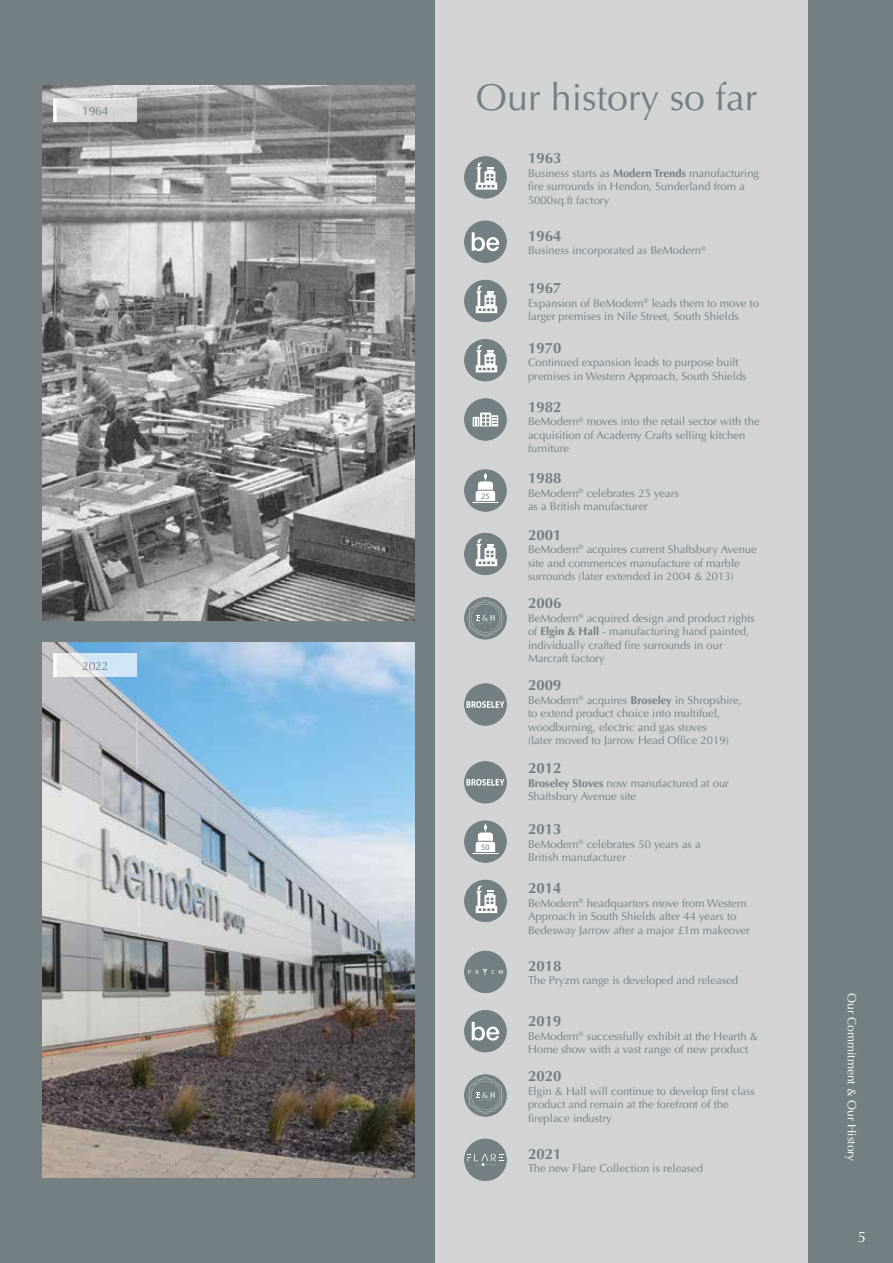
<style>
.page{position:relative;width:893px;height:1263px;background:#737f83}
.page>*{position:absolute;margin:0;border:0;box-sizing:border-box;transform-origin:0 0}
.t1{font:37.5px "Optima LT Std";color:#737f83}
.t2{font:700 15px "Optima LT Std";color:#737f83}
.t3{font:15px "Optima LT Std";color:#fff}
.t4{font:12px "Optima LT Std";color:#fff}
.t5{font:12px "Optima LT Std";letter-spacing:-.01em;color:#737f83}
.t6{font:11.25px/13.5px "Optima LT Std";color:#737f83}
.t7{font:8.4px "Myriad Pro";color:#737f83}
.t8{font:8.25px "Myriad Pro";color:#737f83}
.s1{font-weight:700}
</style>
<div class="page">
<div style="left:436px;top:0;width:372px;height:1263px;background:#d1d3d4"></div>
<img style="left:43px;top:85px;width:372px;height:536px">
<img style="left:43px;top:642px;width:372px;height:536px">
<svg style="left:54px;top:99px;width:83px;height:23px;background:#dadada"></svg>
<svg style="left:54px;top:654px;width:83px;height:23px;background:#dce8f0"></svg>
<div style="left:464px;top:156px;width:43px;height:43px;background:#737f83;border-radius:50%"></div>
<svg style="left:476px;top:162px;width:21px;height:28px"></svg>
<div style="left:464px;top:221px;width:43px;height:42px;background:#737f83;border-radius:50%"></div>
<svg style="left:472px;top:232px;width:28px;height:19px"></svg>
<div style="left:464px;top:280px;width:43px;height:42px;background:#737f83;border-radius:50%"></div>
<svg style="left:476px;top:285px;width:21px;height:28px"></svg>
<div style="left:464px;top:339px;width:43px;height:42px;background:#737f83;border-radius:50%"></div>
<svg style="left:476px;top:345px;width:21px;height:27px"></svg>
<div style="left:464px;top:533px;width:43px;height:42px;background:#737f83;border-radius:50%"></div>
<svg style="left:476px;top:538px;width:21px;height:28px"></svg>
<div style="left:464px;top:683px;width:43px;height:43px;background:#737f83;border-radius:50%"></div>
<svg style="left:466px;top:701px;width:38px;height:7px"></svg>
<div style="left:464px;top:880px;width:43px;height:42px;background:#737f83;border-radius:50%"></div>
<svg style="left:476px;top:885px;width:21px;height:28px"></svg>
<div style="left:464px;top:398px;width:43px;height:43px;background:#737f83;border-radius:50%"></div>
<svg style="left:473px;top:412px;width:25px;height:14px"></svg>
<div style="left:464px;top:597px;width:43px;height:42px;background:#737f83;border-radius:50%"></div>
<svg style="left:467px;top:600px;width:37px;height:37px"></svg>
<div style="left:464px;top:951px;width:43px;height:42px;background:#737f83;border-radius:50%"></div>
<svg style="left:468px;top:969px;width:35px;height:6px"></svg>
<div style="left:464px;top:1139px;width:43px;height:42px;background:#737f83;border-radius:50%"></div>
<svg style="left:467px;top:1154px;width:36px;height:12px"></svg>
<div style="left:464px;top:1010px;width:43px;height:42px;background:#737f83;border-radius:50%"></div>
<svg style="left:472px;top:1022px;width:28px;height:18px"></svg>
<div style="left:464px;top:1074px;width:43px;height:42px;background:#737f83;border-radius:50%"></div>
<svg style="left:467px;top:1077px;width:37px;height:37px"></svg>
<div style="left:464px;top:469px;width:43px;height:43px;background:#737f83;border-radius:50%"></div>
<svg style="left:472px;top:473px;width:26px;height:30px"></svg>
<div style="left:464px;top:820px;width:43px;height:43px;background:#737f83;border-radius:50%"></div>
<svg style="left:472px;top:824px;width:26px;height:30px"></svg>
<div style="left:464px;top:761px;width:43px;height:42px;background:#737f83;border-radius:50%"></div>
<svg style="left:466px;top:779px;width:38px;height:7px"></svg>
<p class="t5" style="left:82px;top:104px;width:28px">1964</p>
<p class="t5" style="left:82px;top:659px;width:28px">2022</p>
<h1 class="t1" style="left:476px;top:75px;width:283px">Our history so far</h1>
<h2 class="t2" style="left:528px;top:149px;width:35px">1963</h2>
<p class="t6" style="left:528px;top:166px;width:233px">Business starts as <span class="s1">Modern Trends</span> manufacturing fire surrounds in Hendon, Sunderland from a<br>5000sq.ft factory</p>
<h2 class="t2" style="left:528px;top:227px;width:35px">1964</h2>
<p class="t6" style="left:528px;top:244px;width:179px">Business incorporated as BeModern<sup>®</sup></p>
<h2 class="t2" style="left:528px;top:280px;width:35px">1967</h2>
<p class="t6" style="left:528px;top:296px;width:232px">Expansion of BeModern<sup>®</sup> leads them to move to larger premises in Nile Street, South Shields</p>
<h2 class="t2" style="left:528px;top:339px;width:35px">1970</h2>
<p class="t6" style="left:528px;top:356px;width:220px">Continued expansion leads to purpose built premises in Western Approach, South Shields</p>
<p class="t7" style="left:481px;top:491px;width:10px">25</p>
<p class="t8" style="left:481px;top:842px;width:10px">50</p>
<h2 class="t2" style="left:528px;top:398px;width:35px">1982</h2>
<p class="t6" style="left:528px;top:415px;width:233px">BeModern<sup>®</sup> moves into the retail sector with the acquisition of Academy Crafts selling kitchen furniture</p>
<h2 class="t2" style="left:528px;top:469px;width:35px">1988</h2>
<p class="t6" style="left:528px;top:486px;width:152px">BeModern<sup>®</sup> celebrates 25 years as a British manufacturer</p>
<h2 class="t2" style="left:528px;top:526px;width:35px">2001</h2>
<p class="t6" style="left:528px;top:543px;width:230px">BeModern<sup>®</sup> acquires current Shaftsbury Avenue site and commences manufacture of marble surrounds (later extended in 2004 &amp; 2013)</p>
<h2 class="t2" style="left:528px;top:594px;width:35px">2006</h2>
<p class="t6" style="left:528px;top:611px;width:228px">BeModern<sup>®</sup> acquired design and product rights of <span class="s1">Elgin &amp; Hall</span> - manufacturing hand painted, individually crafted fire surrounds in our Marcraft factory</p>
<h2 class="t2" style="left:528px;top:676px;width:35px">2009</h2>
<p class="t6" style="left:528px;top:693px;width:215px">BeModern<sup>®</sup> acquires <span class="s1">Broseley</span> in Shropshire, to extend product choice into multifuel, woodburning, electric and gas stoves<br>(later moved to Jarrow Head Office 2019)</p>
<h2 class="t2" style="left:528px;top:759px;width:35px">2012</h2>
<p class="t6" style="left:528px;top:776px;width:202px"><span class="s1">Broseley Stoves</span> now manufactured at our<br>Shaftsbury Avenue site</p>
<h2 class="t2" style="left:528px;top:820px;width:35px">2013</h2>
<p class="t6" style="left:528px;top:837px;width:174px">BeModern<sup>®</sup> celebrates 50 years as a<br>British manufacturer</p>
<h2 class="t2" style="left:528px;top:879px;width:35px">2014</h2>
<p class="t6" style="left:528px;top:896px;width:223px">BeModern<sup>®</sup> headquarters move from Western<br>Approach in South Shields after 44 years to<br>Bedesway Jarrow after a major £1m makeover</p>
<h2 class="t2" style="left:528px;top:957px;width:35px">2018</h2>
<p class="t6" style="left:528px;top:974px;width:211px">The Pryzm range is developed and released</p>
<h2 class="t2" style="left:528px;top:1012px;width:35px">2019</h2>
<p class="t6" style="left:528px;top:1029px;width:231px">BeModern<sup>®</sup> successfully exhibit at the Hearth &amp;<br>Home show with a vast range of new product</p>
<h2 class="t2" style="left:528px;top:1067px;width:35px">2020</h2>
<p class="t6" style="left:528px;top:1084px;width:228px">Elgin &amp; Hall will continue to develop first class product and remain at the forefront of the fireplace industry</p>
<h2 class="t2" style="left:528px;top:1145px;width:35px">2021</h2>
<p class="t6" style="left:528px;top:1162px;width:177px">The new Flare Collection is released</p>
<p class="t4" style="left:859px;top:993px;width:170px;rotate:90deg">Our Commitment &amp; Our History</p>
<h2 class="t3" style="left:858px;top:1228px;width:10px">5</h2>
</div>
